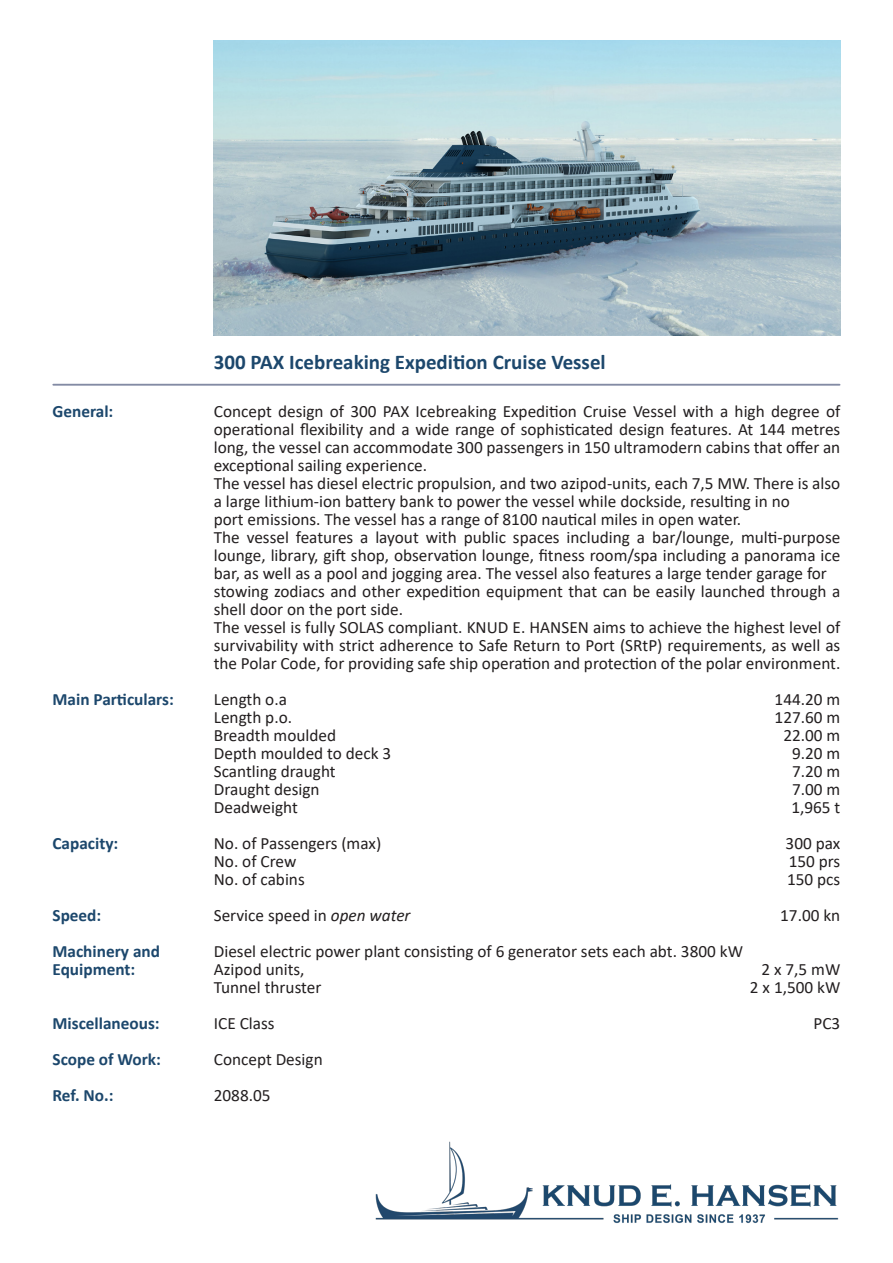
<style>
.page{position:relative;width:893px;height:1263px;background:#fff}
.page>*{position:absolute;margin:0;border:0;box-sizing:border-box;transform-origin:0 0}
.t1{font:700 21px "Calibri";color:#1c476c}
.t2{font:17.25px/18px "Calibri";color:#231f20;text-align:justify}
.t3{font:700 17.25px/18px "Calibri";color:#1c476c}
.s1{font-style:italic}
</style>
<div class="page">
<hr style="left:53px;top:384px;width:787px;height:2px;background:#838ba4">
<img style="left:375px;top:1141px;width:464px;height:82px">
<img style="left:214px;top:40px;width:626px;height:296px">
<p class="t3" style="left:53px;top:402px;width:62px">General:</p>
<p class="t3" style="left:53px;top:690px;width:123px">Main Particulars:</p>
<p class="t3" style="left:53px;top:834px;width:67px">Capacity:</p>
<p class="t3" style="left:53px;top:906px;width:50px">Speed:</p>
<p class="t3" style="left:53px;top:942px;width:109px">Machinery and<br>Equipment:</p>
<p class="t3" style="left:53px;top:1014px;width:109px">Miscellaneous:</p>
<p class="t3" style="left:53px;top:1050px;width:110px">Scope of Work:</p>
<p class="t3" style="left:53px;top:1086px;width:63px">Ref. No.:</p>
<p class="t1" style="left:214px;top:347px;width:393px">300 PAX Icebreaking Expedition Cruise Vessel</p>
<p class="t2" style="left:214px;top:402px;width:628px">Concept design of 300 PAX Icebreaking Expedition Cruise Vessel with a high degree of operational flexibility and a wide range of sophisticated design features. At 144 metres long, the vessel can accommodate 300 passengers in 150 ultramodern cabins that offer an exceptional sailing experience.</p>
<p class="t2" style="left:214px;top:474px;width:628px">The vessel has diesel electric propulsion, and two azipod-units, each 7,5 MW. There is also a large lithium-ion battery bank to power the vessel while dockside, resulting in no</p>
<p class="t2" style="left:214px;top:510px;width:529px">port emissions. The vessel has a range of 8100 nautical miles in open water.</p>
<p class="t2" style="left:214px;top:528px;width:628px">The vessel features a layout with public spaces including a bar/lounge, multi-purpose lounge, library, gift shop, observation lounge, fitness room/spa including a panorama ice bar, as well as a pool and jogging area. The vessel also features a large tender garage for</p>
<p class="t2" style="left:214px;top:582px;width:628px">stowing zodiacs and other expedition equipment that can be easily launched through a shell door on the port side.</p>
<p class="t2" style="left:214px;top:618px;width:628px">The vessel is fully SOLAS compliant. KNUD E. HANSEN aims to achieve the highest level of survivability with strict adherence to Safe Return to Port (SRtP) requirements, as well as the Polar Code, for providing safe ship operation and protection of the polar environment.</p>
<p class="t2" style="left:214px;top:690px;width:75px">Length o.a</p>
<p class="t2" style="left:775px;top:690px;width:67px">144.20 m</p>
<p class="t2" style="left:214px;top:708px;width:80px">Length p.o.</p>
<p class="t2" style="left:775px;top:708px;width:67px">127.60 m</p>
<p class="t2" style="left:214px;top:726px;width:124px">Breadth moulded</p>
<p class="t2" style="left:783px;top:726px;width:59px">22.00 m</p>
<p class="t2" style="left:214px;top:744px;width:179px">Depth moulded to deck 3</p>
<p class="t2" style="left:792px;top:744px;width:50px">9.20 m</p>
<p class="t2" style="left:214px;top:762px;width:123px">Scantling draught</p>
<p class="t2" style="left:792px;top:762px;width:50px">7.20 m</p>
<p class="t2" style="left:214px;top:780px;width:107px">Draught design</p>
<p class="t2" style="left:792px;top:780px;width:50px">7.00 m</p>
<p class="t2" style="left:214px;top:798px;width:86px">Deadweight</p>
<p class="t2" style="left:791px;top:798px;width:50px">1,965 t</p>
<p class="t2" style="left:214px;top:834px;width:169px">No. of Passengers (max)</p>
<p class="t2" style="left:786px;top:834px;width:56px">300 pax</p>
<p class="t2" style="left:214px;top:852px;width:84px">No. of Crew</p>
<p class="t2" style="left:789px;top:852px;width:53px">150 prs</p>
<p class="t2" style="left:214px;top:870px;width:92px">No. of cabins</p>
<p class="t2" style="left:787px;top:870px;width:55px">150 pcs</p>
<p class="t2" style="left:214px;top:906px;width:198px">Service speed in <span class="s1">open water</span></p>
<p class="t2" style="left:780px;top:906px;width:62px">17.00 kn</p>
<p class="t2" style="left:214px;top:942px;width:531px">Diesel electric power plant consisting of 6 generator sets each abt. 3800 kW</p>
<p class="t2" style="left:214px;top:960px;width:92px">Azipod units,</p>
<p class="t2" style="left:761px;top:960px;width:80px">2 x 7,5 mW</p>
<p class="t2" style="left:214px;top:978px;width:109px">Tunnel thruster</p>
<p class="t2" style="left:750px;top:978px;width:92px">2 x 1,500 kW</p>
<p class="t2" style="left:214px;top:1014px;width:62px">ICE Class</p>
<p class="t2" style="left:813px;top:1014px;width:28px">PC3</p>
<p class="t2" style="left:214px;top:1050px;width:110px">Concept Design</p>
<p class="t2" style="left:214px;top:1086px;width:58px">2088.05</p>
</div>
